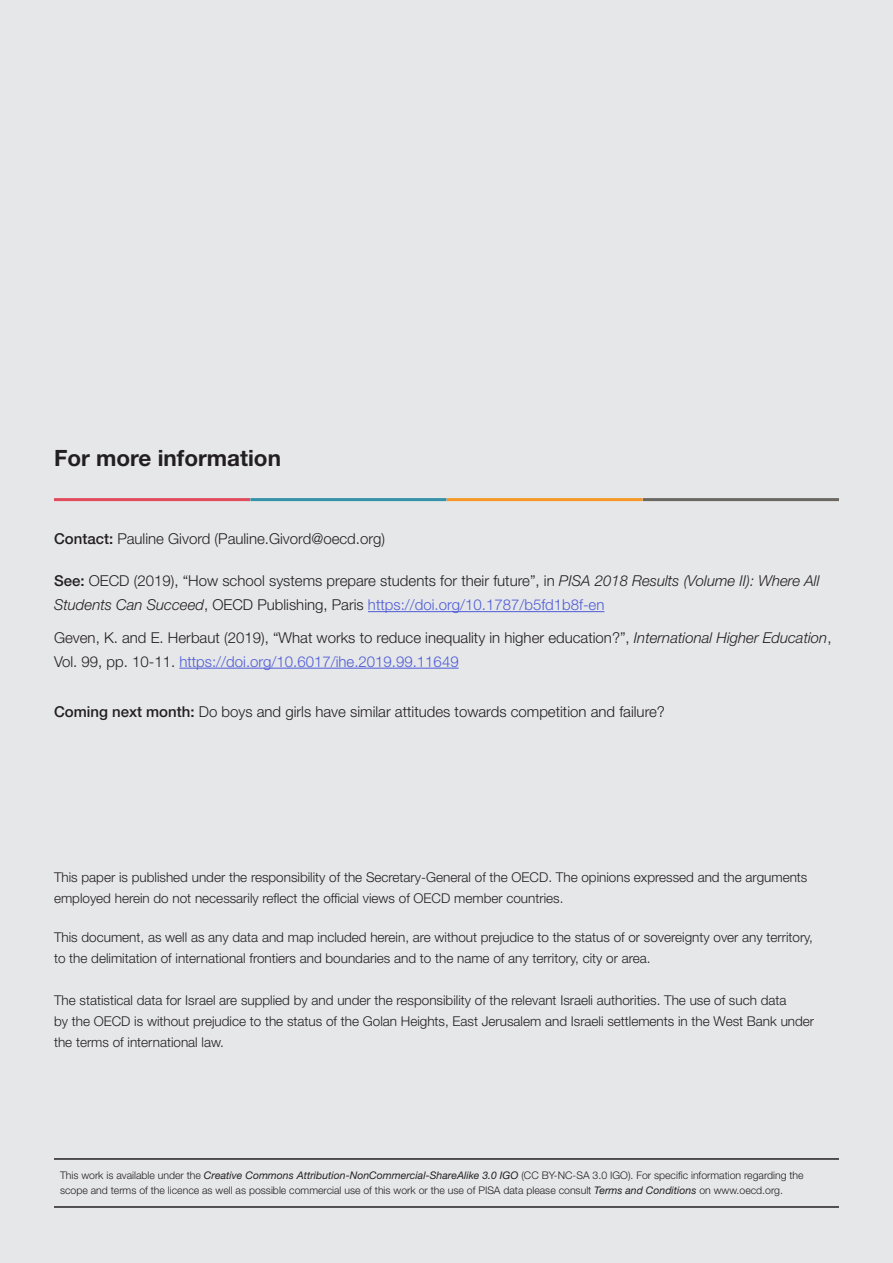
<style>
.page{position:relative;width:893px;height:1263px;background:#e6e7e9}
.page>*{position:absolute;margin:0;border:0;box-sizing:border-box;transform-origin:0 0}
.t1{font:700 22.5px "Helvetica Neue LT Std";color:#231f20}
.t2{font:300 15px/24px "Helvetica Neue LT Std";color:#231f20}
.t3{font:300 13.5px/21px "Helvetica Neue LT Std";color:#231f20}
.t4{font:300 10.5px/15px "Helvetica Neue LT Std";color:#231f20}
.s1{font-weight:500}
.s2{font-style:italic}
.s3{color:#4f5cd6}
.s4{font-weight:400;font-style:italic}
</style>
<div class="page">
<hr style="left:368px;top:611px;width:236px;height:1px;background:#4f5cd6">
<hr style="left:179px;top:668px;width:280px;height:1px;background:#4f5cd6">
<hr style="left:54px;top:1158px;width:785px;height:2px;background:#231f20">
<hr style="left:54px;top:1206px;width:785px;height:2px;background:#231f20">
<hr style="left:54px;top:498px;width:196px;height:3px;background:#e14b5c">
<hr style="left:447px;top:498px;width:196px;height:3px;background:#f79826">
<hr style="left:250px;top:498px;width:196px;height:3px;background:#3692a8">
<hr style="left:643px;top:498px;width:196px;height:3px;background:#6b6761">
<p class="t1" style="left:54px;top:444px;width:229px">For more information</p>
<p class="t2" style="left:54px;top:526px;width:333px"><span class="s1">Contact:</span> Pauline Givord (Pauline.Givord@oecd.org)</p>
<p class="t2" style="left:54px;top:568px;width:767px"><span class="s1">See:</span> OECD (2019), “How school systems prepare students for their future”, in <span class="s2">PISA 2018 Results (Volume II): Where All<br>Students Can Succeed</span>, OECD Publishing, Paris <span class="s3">https://doi.org/10.1787/b5fd1b8f-en</span></p>
<p class="t2" style="left:54px;top:625px;width:779px">Geven, K. and E. Herbaut (2019), “What works to reduce inequality in higher education?”, <span class="s2">International Higher Education</span>,<br>Vol. 99, pp. 10-11. <span class="s3">https://doi.org/10.6017/ihe.2019.99.11649</span></p>
<p class="t2" style="left:54px;top:699px;width:612px"><span class="s1">Coming next month:</span> Do boys and girls have similar attitudes towards competition and failure?</p>
<p class="t3" style="left:54px;top:866px;width:755px">This paper is published under the responsibility of the Secretary-General of the OECD. The opinions expressed and the arguments employed herein do not necessarily reflect the official views of OECD member countries.</p>
<p class="t3" style="left:54px;top:926px;width:760px">This document, as well as any data and map included herein, are without prejudice to the status of or sovereignty over any territory, to the delimitation of international frontiers and boundaries and to the name of any territory, city or area.</p>
<p class="t3" style="left:54px;top:989px;width:762px">The statistical data for Israel are supplied by and under the responsibility of the relevant Israeli authorities. The use of such data<br>by the OECD is without prejudice to the status of the Golan Heights, East Jerusalem and Israeli settlements in the West Bank under the terms of international law.</p>
<p class="t4" style="left:60px;top:1168px;width:745px">This work is available under the <span class="s4">Creative Commons Attribution-NonCommercial-ShareAlike 3.0 IGO</span> (CC BY-NC-SA 3.0 IGO). For specific information regarding the scope and terms of the licence as well as possible commercial use of this work or the use of PISA data please consult <span class="s4">Terms and Conditions</span> on www.oecd.org.</p>
</div>
